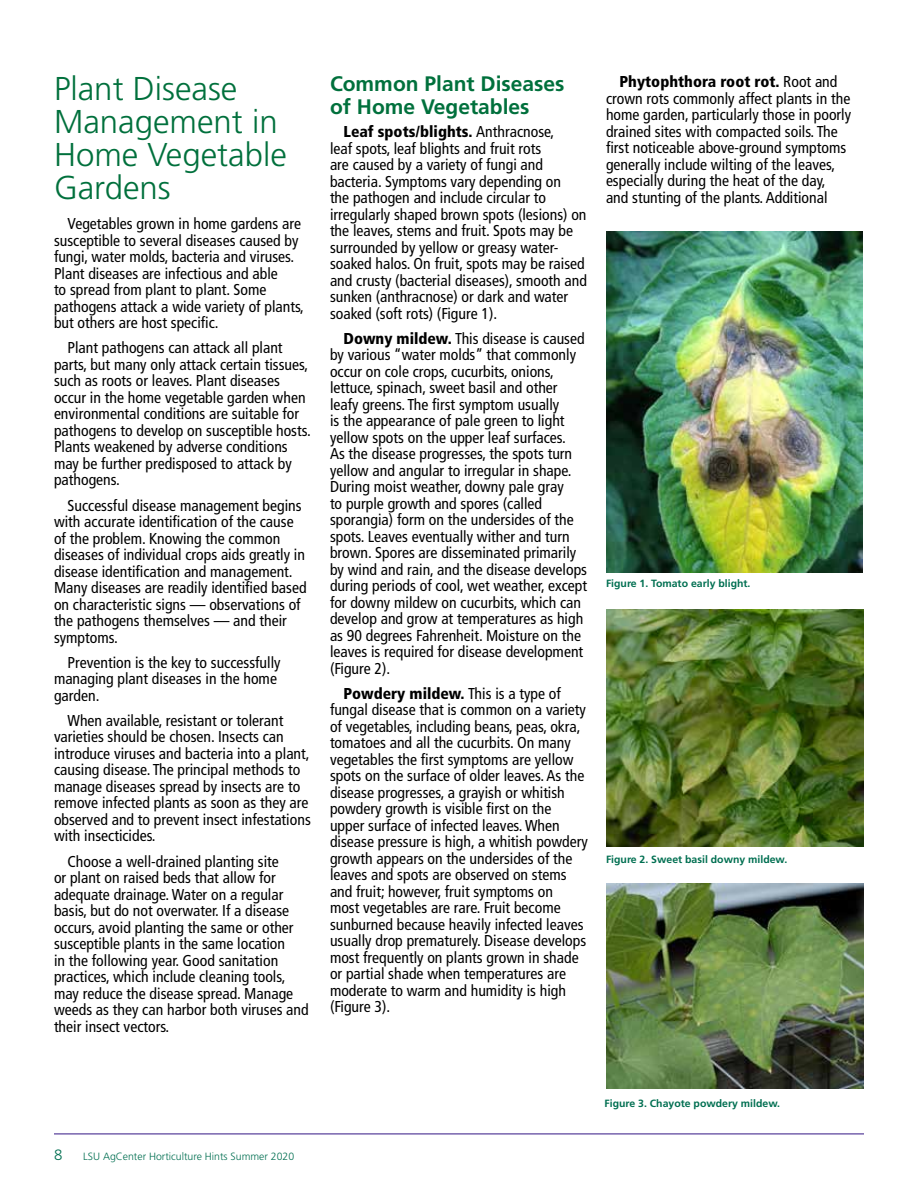
<style>
.page{position:relative;width:918px;height:1188px;background:#fff}
.page>*{position:absolute;margin:0;border:0;box-sizing:border-box;transform-origin:0 0}
.Headings_H1{font:300 33px/33px "Frutiger LT Std";color:#00703c}
.Subhead_H2{font:700 21px/22.5px "Frutiger LT Std";color:#00703c}
.Body_text_P{font:condensed 15.75px/16.5px "Frutiger LT Std";color:#000}
.t1{font:300 15px "Frutiger LT Std";color:#006f51}
.Caption_P{font:700 10.5px "Frutiger LT Std";color:#006f51}
.t2{font:300 10.5px "Frutiger LT Std";color:#006f51}
.s1{font-weight:900}
</style>
<div class="page">
<hr style="left:54px;top:1133px;width:810px;height:1px;background:#492f92">
<img style="left:606px;top:231px;width:256px;height:341px">
<img style="left:606px;top:610px;width:258px;height:237px">
<img style="left:606px;top:883px;width:258px;height:205px">
<h1 class="Headings_H1" style="left:54px;top:73px;width:234px">Plant Disease<br>Management in<br>Home Vegetable<br>Gardens</h1>
<p class="Body_text_P" style="left:54px;top:216px;width:252px;text-indent:14px">Vegetables grown in home gardens are susceptible to several diseases caused by fungi, water molds, bacteria and viruses.<br>Plant diseases are infectious and able<br>to spread from plant to plant. Some pathogens attack a wide variety of plants, but others are host specific.</p>
<p class="Body_text_P" style="left:54px;top:340px;width:258px;text-indent:14px">Plant pathogens can attack all plant parts, but many only attack certain tissues, such as roots or leaves. Plant diseases occur in the home vegetable garden when environmental conditions are suitable for pathogens to develop on susceptible hosts.<br>Plants weakened by adverse conditions may be further predisposed to attack by pathogens.</p>
<p class="Body_text_P" style="left:54px;top:497px;width:254px;text-indent:14px">Successful disease management begins with accurate identification of the cause of the problem. Knowing the common diseases of individual crops aids greatly in disease identification and management.<br>Many diseases are readily identified based on characteristic signs — observations of the pathogens themselves — and their symptoms.</p>
<p class="Body_text_P" style="left:54px;top:654px;width:228px;text-indent:14px">Prevention is the key to successfully managing plant diseases in the home garden.</p>
<p class="Body_text_P" style="left:54px;top:712px;width:258px;text-indent:14px">When available, resistant or tolerant varieties should be chosen. Insects can introduce viruses and bacteria into a plant, causing disease. The principal methods to manage diseases spread by insects are to remove infected plants as soon as they are observed and to prevent insect infestations with insecticides.</p>
<p class="Body_text_P" style="left:54px;top:853px;width:256px;text-indent:14px">Choose a well-drained planting site<br>or plant on raised beds that allow for adequate drainage. Water on a regular basis, but do not overwater. If a disease occurs, avoid planting the same or other susceptible plants in the same location<br>in the following year. Good sanitation practices, which include cleaning tools, may reduce the disease spread. Manage weeds as they can harbor both viruses and their insect vectors.</p>
<h2 class="Subhead_H2" style="left:330px;top:73px;width:236px">Common Plant Diseases of Home Vegetables</h2>
<p class="Body_text_P" style="left:330px;top:124px;width:259px;text-indent:14px"><span class="s1">Leaf spots/blights.</span> Anthracnose,<br>leaf spots, leaf blights and fruit rots<br>are caused by a variety of fungi and bacteria. Symptoms vary depending on<br>the pathogen and include circular to irregularly shaped brown spots (lesions) on the leaves, stems and fruit. Spots may be surrounded by yellow or greasy water&shy;soaked halos. On fruit, spots may be raised and crusty (bacterial diseases), smooth and sunken (anthracnose) or dark and water soaked (soft rots) (Figure 1).</p>
<p class="Body_text_P" style="left:330px;top:330px;width:259px;text-indent:14px"><span class="s1">Downy mildew.</span> This disease is caused by various “water molds” that commonly occur on cole crops, cucurbits, onions, lettuce, spinach, sweet basil and other leafy greens. The first symptom usually<br>is the appearance of pale green to light yellow spots on the upper leaf surfaces.<br>As the disease progresses, the spots turn yellow and angular to irregular in shape.<br>During moist weather, downy pale gray<br>to purple growth and spores (called sporangia) form on the undersides of the spots. Leaves eventually wither and turn brown. Spores are disseminated primarily by wind and rain, and the disease develops during periods of cool, wet weather, except for downy mildew on cucurbits, which can develop and grow at temperatures as high as 90 degrees Fahrenheit. Moisture on the leaves is required for disease development (Figure 2).</p>
<p class="Body_text_P" style="left:330px;top:685px;width:259px;text-indent:14px"><span class="s1">Powdery mildew.</span> This is a type of fungal disease that is common on a variety of vegetables, including beans, peas, okra, tomatoes and all the cucurbits. On many vegetables the first symptoms are yellow spots on the surface of older leaves. As the disease progresses, a grayish or whitish powdery growth is visible first on the upper surface of infected leaves. When disease pressure is high, a whitish powdery growth appears on the undersides of the leaves and spots are observed on stems and fruit; however, fruit symptoms on<br>most vegetables are rare. Fruit become sunburned because heavily infected leaves usually drop prematurely. Disease develops most frequently on plants grown in shade or partial shade when temperatures are moderate to warm and humidity is high (Figure 3).</p>
<p class="Body_text_P" style="left:606px;top:74px;width:247px;text-indent:14px"><span class="s1">Phytophthora root rot.</span> Root and crown rots commonly affect plants in the home garden, particularly those in poorly drained sites with compacted soils. The first noticeable above-ground symptoms generally include wilting of the leaves, especially during the heat of the day, and stunting of the plants. Additional</p>
<p class="Caption_P" style="left:606px;top:577px;width:146px">Figure 1. Tomato early blight.</p>
<p class="Caption_P" style="left:606px;top:853px;width:183px">Figure 2. Sweet basil downy mildew.</p>
<p class="t1" style="left:54px;top:1147px;width:10px">8</p>
<p class="t2" style="left:83px;top:1151px;width:213px">LSU AgCenter Horticulture Hints Summer 2020</p>
<p class="Caption_P" style="left:605px;top:1097px;width:177px">Figure 3. Chayote powdery mildew.</p>
</div>
